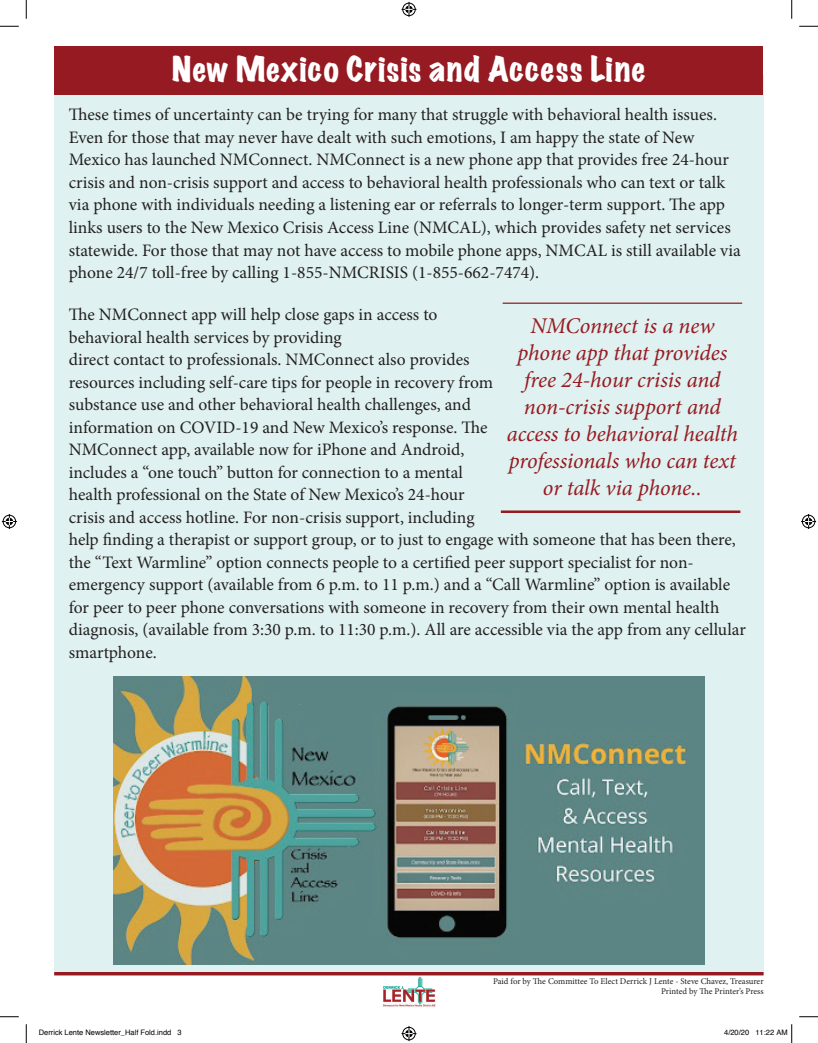
<style>
.page{position:relative;width:818px;height:1043px;background:#fff}
.page>*{position:absolute;margin:0;border:0;box-sizing:border-box;transform-origin:0 0}
.t1{font:expanded 31.25px "Marker Felt";letter-spacing:.035em;color:#fff}
.t2{font:italic 22.5px/27px "Minion Pro";letter-spacing:-.005em;color:#961a21;text-align:center}
.t3{font:17.5px/22.5px "Minion Pro";color:#231f20}
.t4{font:8.75px/10.5px "Minion Pro";letter-spacing:-.005em;color:#231f20;text-align:right}
.t5{font:7.5px "Helvetica";color:#000}
</style>
<div class="page">
<svg style="left:54px;top:971px;width:709px;height:4px;fill:#961a21"></svg>
<img style="left:382px;top:975px;width:53px;height:32px">
<div style="left:54px;top:75px;width:709px;height:896px;background:#dff1f0"></div>
<hr style="left:502px;top:302px;width:240px;height:2px;background:#961a21">
<hr style="left:501px;top:510px;width:239px;height:3px;background:#961a21">
<div style="left:55px;top:46px;width:708px;height:48px;background:#961a21"></div>
<img style="left:113px;top:676px;width:591px;height:288px">
<svg style="left:0;top:25px;width:19px;height:2px"></svg>
<svg style="left:799px;top:25px;width:19px;height:2px"></svg>
<svg style="left:0;top:1016px;width:19px;height:1px"></svg>
<svg style="left:799px;top:1016px;width:19px;height:1px"></svg>
<svg style="left:25px;top:0;width:2px;height:19px"></svg>
<svg style="left:25px;top:1024px;width:2px;height:18px"></svg>
<svg style="left:791px;top:0;width:1px;height:19px"></svg>
<svg style="left:401px;top:2px;width:15px;height:15px"></svg>
<svg style="left:401px;top:1026px;width:15px;height:15px"></svg>
<svg style="left:2px;top:514px;width:15px;height:15px"></svg>
<svg style="left:801px;top:514px;width:15px;height:15px"></svg>
<svg style="left:791px;top:1024px;width:1px;height:18px"></svg>
<h1 class="t1" style="left:172px;top:45px;width:475px">New Mexico Crisis and Access Line</h1>
<p class="t3" style="left:69px;top:104px;width:673px">These times of uncertainty can be trying for many that struggle with behavioral health issues.<br>Even for those that may never have dealt with such emotions, I am happy the state of New Mexico has launched NMConnect. NMConnect is a new phone app that provides free 24-hour crisis and non-crisis support and access to behavioral health professionals who can text or talk via phone with individuals needing a listening ear or referrals to longer-term support. The app links users to the New Mexico Crisis Access Line (NMCAL), which provides safety net services statewide. For those that may not have access to mobile phone apps, NMCAL is still available via phone 24/7 toll-free by calling 1-855-NMCRISIS (1-855-662-7474).</p>
<p class="t3" style="left:69px;top:303px;width:678px">The NMConnect app will help close gaps in access to<br>behavioral health services by providing<br>direct contact to professionals. NMConnect also provides<br>resources including self-care tips for people in recovery from<br>substance use and other behavioral health challenges, and<br>information on COVID-19 and New Mexico’s response. The<br>NMConnect app, available now for iPhone and Android,<br>includes a “one touch” button for connection to a mental<br>health professional on the State of New Mexico’s 24-hour<br>crisis and access hotline. For non-crisis support, including<br>help finding a therapist or support group, or to just to engage with someone that has been there, the “Text Warmline” option connects people to a certified peer support specialist for non&shy;emergency support (available from 6 p.m. to 11 p.m.) and a “Call Warmline” option is available for peer to peer phone conversations with someone in recovery from their own mental health diagnosis, (available from 3:30 p.m. to 11:30 p.m.). All are accessible via the app from any cellular smartphone.</p>
<p class="t2" style="left:507px;top:312px;width:232px">NMConnect is a new phone app that provides free 24-hour crisis and non-crisis support and access to behavioral health professionals who can text or talk via phone..</p>
<p class="t4" style="left:493px;top:975px;width:272px">Paid for by The Committee To Elect Derrick J Lente - Steve Chavez, Treasurer<br>Printed by The Printer’s Press</p>
<p class="t5" style="left:39px;top:1027px;width:144px">Derrick Lente Newsletter_Half Fold.indd 3</p>
<p class="t5" style="left:724px;top:1027px;width:65px">4/20/20 11:22 AM</p>
</div>
